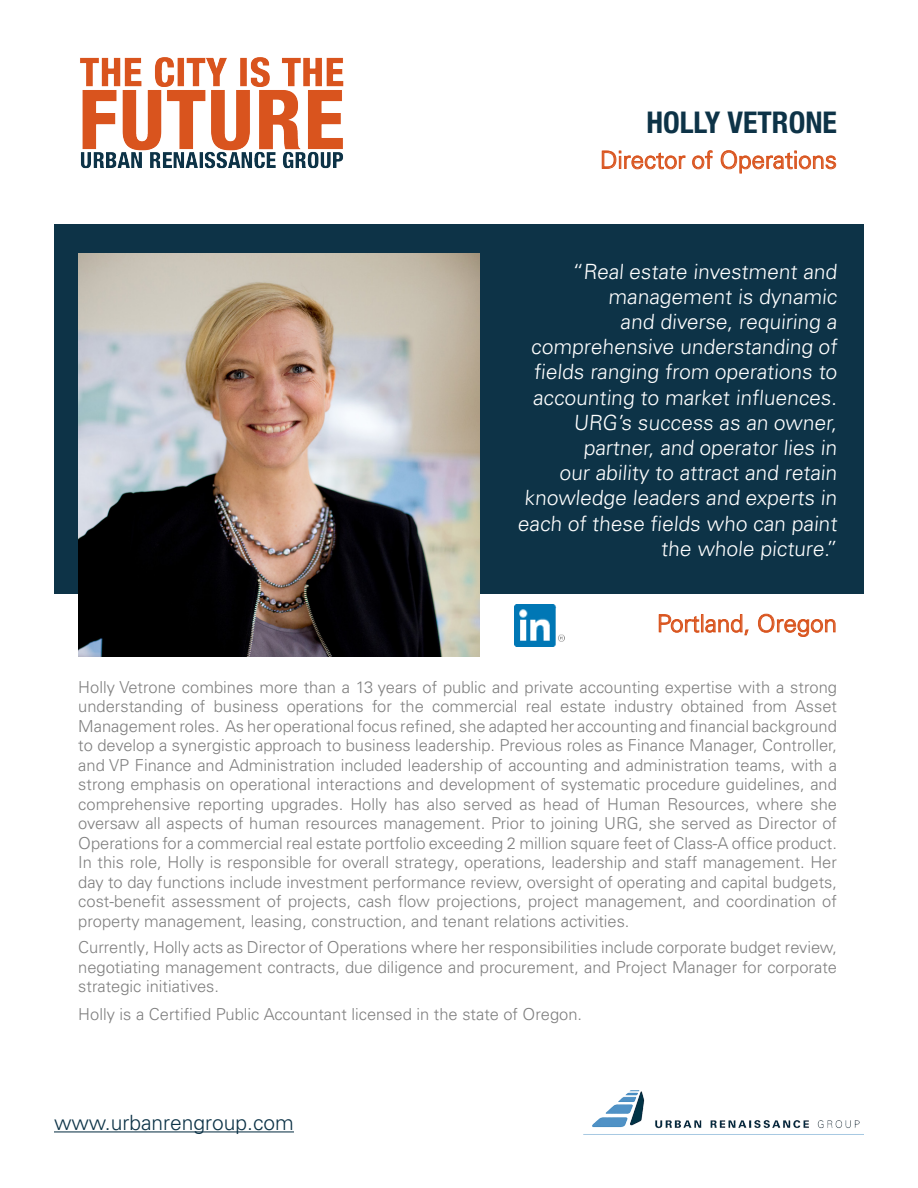
<style>
.page{position:relative;width:918px;height:1188px;background:#fff}
.page>*{position:absolute;margin:0;border:0;box-sizing:border-box;transform-origin:0 0}
.t1{font:700 condensed 30px "Helvetica Neue LT Std";color:#0d3347}
.t2{font:300 24px "Univers LT Pro 45";color:#d9541e}
.t3{font:300 21px/25.2px "Univers LT Pro 45";color:#fff;text-align:right}
.t4{font:300 21px "Univers LT Pro 45";color:#0d3347}
.t5{font:300 16.5px/19.5px "Univers LT Pro 45";color:#808080;text-align:justify}
</style>
<div class="page">
<img style="left:80px;top:57px;width:264px;height:112px">
<div style="left:54px;top:224px;width:810px;height:370px;background:#0d3347"></div>
<hr style="left:54px;top:1131px;width:240px;height:1px;background:#0d3347">
<img style="left:592px;top:1091px;width:268px;height:38px">
<img style="left:514px;top:605px;width:51px;height:41px">
<img style="left:78px;top:254px;width:402px;height:403px">
<svg style="left:602px;top:150px;width:84px;height:20px"></svg>
<svg style="left:692px;top:150px;width:21px;height:20px"></svg>
<svg style="left:720px;top:150px;width:116px;height:24px"></svg>
<svg style="left:659px;top:614px;width:90px;height:22px"></svg>
<svg style="left:758px;top:613px;width:78px;height:24px"></svg>
<p class="t1" style="left:646px;top:104px;width:192px">HOLLY VETRONE</p>
<p class="t2" style="left:600px;top:145px;width:238px">Director of Operations</p>
<p class="t3" style="left:518px;top:259px;width:323px">“Real estate investment and management is dynamic<br>and diverse, requiring a comprehensive understanding of fields ranging from operations to accounting to market influences.<br>URG’s success as an owner, partner, and operator lies in<br>our ability to attract and retain knowledge leaders and experts in each of these fields who can paint the whole picture.”</p>
<p class="t2" style="left:657px;top:609px;width:182px">Portland, Oregon</p>
<p class="t5" style="left:78px;top:677px;width:760px">Holly Vetrone combines more than a 13 years of public and private accounting expertise with a strong understanding of business operations for the commercial real estate industry obtained from Asset Management roles. As her operational focus refined, she adapted her accounting and financial background to develop a synergistic approach to business leadership. Previous roles as Finance Manager, Controller, and VP Finance and Administration included leadership of accounting and administration teams, with a strong emphasis on operational interactions and development of systematic procedure guidelines, and comprehensive reporting upgrades. Holly has also served as head of Human Resources, where she oversaw all aspects of human resources management. Prior to joining URG, she served as Director of Operations for a commercial real estate portfolio exceeding 2 million square feet of Class-A office product.<br>In this role, Holly is responsible for overall strategy, operations, leadership and staff management. Her day to day functions include investment performance review, oversight of operating and capital budgets, cost-benefit assessment of projects, cash flow projections, project management, and coordination of property management, leasing, construction, and tenant relations activities.</p>
<p class="t5" style="left:78px;top:937px;width:760px">Currently, Holly acts as Director of Operations where her responsibilities include corporate budget review, negotiating management contracts, due diligence and procurement, and Project Manager for corporate strategic initiatives.</p>
<p class="t5" style="left:78px;top:1004px;width:505px">Holly is a Certified Public Accountant licensed in the state of Oregon.</p>
<p class="t4" style="left:54px;top:1110px;width:241px">www.urbanrengroup.com</p>
</div>
